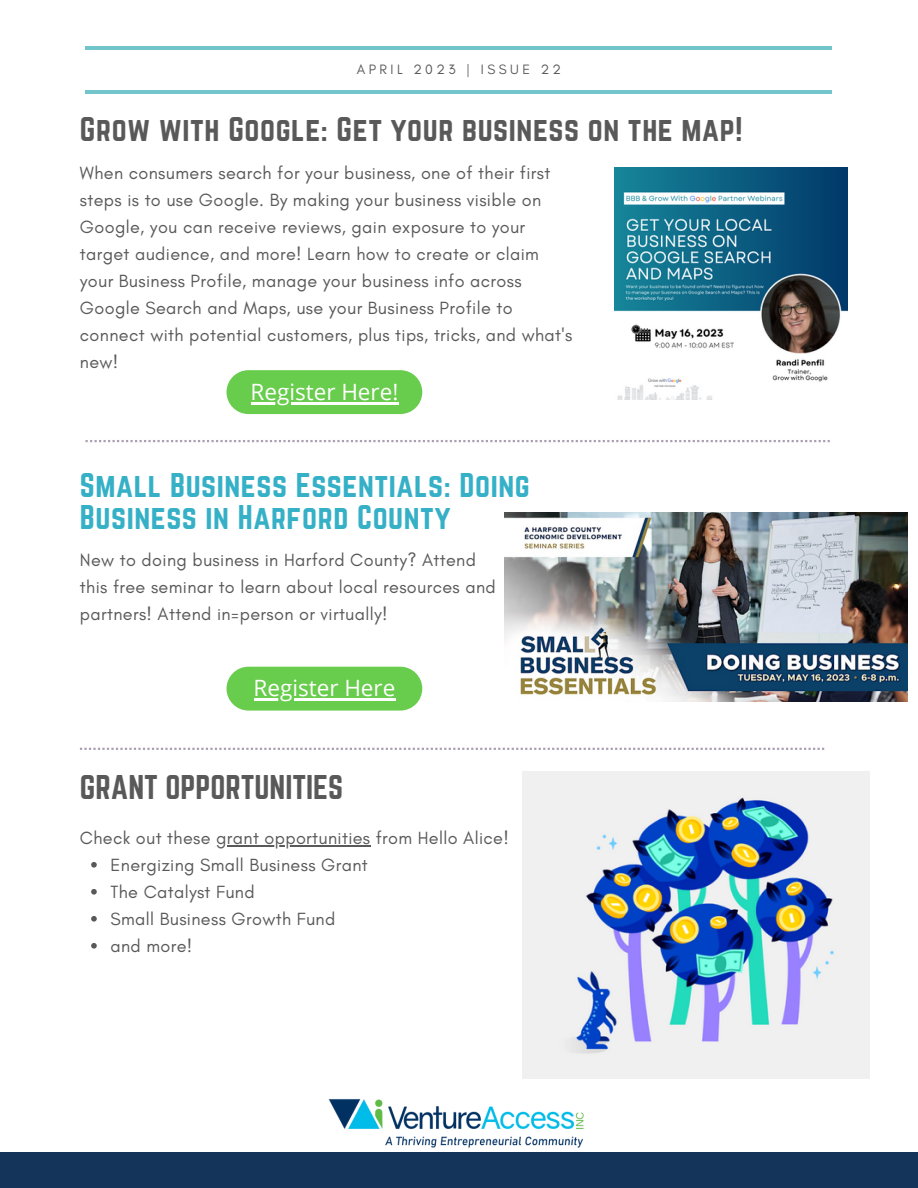
<style>
.page{position:relative;width:918px;height:1188px;background:#fff}
.page>*{position:absolute;margin:0;border:0;box-sizing:border-box;transform-origin:0 0}
.t1{font:30px/31.5px "Norwester";letter-spacing:.02em;color:#35b0c6}
.t2{font:30px "Norwester";letter-spacing:.02em;color:#595959}
.t3{font:30px "Norwester";color:#595959}
.t4{font:22.5px "Open Sans";color:#fff}
.t5{font:18px/27px "Glacial Indifference";letter-spacing:.02em;color:#595959}
.t6{font:13.8px "Glacial Indifference";letter-spacing:.25em;color:#595959}
</style>
<div class="page">
<hr style="left:85px;top:46px;width:747px;height:4px;background:#72c5cb">
<hr style="left:86px;top:90px;width:746px;height:4px;background:#72c5cb">
<div style="left:0;top:1152px;width:918px;height:36px;background:#153459"></div>
<img style="left:328px;top:1099px;width:256px;height:49px">
<svg style="left:85px;top:440px;width:745px;height:2px"></svg>
<svg style="left:80px;top:748px;width:744px;height:2px"></svg>
<div style="left:227px;top:370px;width:195px;height:44px;background:#68cc4c;border-radius:22px"></div>
<div style="left:227px;top:667px;width:195px;height:44px;background:#68cc4c;border-radius:22px"></div>
<img style="left:505px;top:513px;width:402px;height:189px">
<img style="left:522px;top:771px;width:348px;height:307px">
<img style="left:615px;top:167px;width:233px;height:233px">
<hr style="left:251px;top:402px;width:148px;height:3px;background:#fff">
<svg style="left:91px;top:862px;width:6px;height:6px"></svg>
<svg style="left:91px;top:889px;width:6px;height:6px"></svg>
<svg style="left:91px;top:916px;width:6px;height:6px"></svg>
<svg style="left:91px;top:943px;width:6px;height:6px"></svg>
<hr style="left:216px;top:845px;width:155px;height:1px;background:#595959">
<hr style="left:254px;top:698px;width:142px;height:3px;background:#fff">
<p class="t6" style="left:357px;top:61px;width:206px">APRIL 2023 | ISSUE 22</p>
<h1 class="t2" style="left:80px;top:111px;width:664px">Grow with Google: Get your business on the map!</h1>
<p class="t5" style="left:80px;top:159px;width:494px">When consumers search for your business, one of their first steps is to use Google. By making your business visible on Google, you can receive reviews, gain exposure to your target audience, and more! Learn how to create or claim your Business Profile, manage your business info across Google Search and Maps, use your Business Profile to connect with potential customers, plus tips, tricks, and what's new!</p>
<p class="t4" style="left:251px;top:376px;width:149px">Register Here!</p>
<h1 class="t1" style="left:80px;top:469px;width:451px">Small Business Essentials: Doing<br>Business in Harford County</h1>
<p class="t5" style="left:80px;top:546px;width:417px">New to doing business in Harford County? Attend this free seminar to learn about local resources and partners! Attend in=person or virtually!</p>
<p class="t4" style="left:254px;top:672px;width:143px">Register Here</p>
<h1 class="t3" style="left:80px;top:769px;width:265px">GRANT OPPORTUNITIES</h1>
<p class="t5" style="left:80px;top:824px;width:430px">Check out these grant opportunities from Hello Alice!</p>
<p class="t5" style="left:110px;top:851px;width:259px">Energizing Small Business Grant<br>The Catalyst Fund<br>Small Business Growth Fund and more!</p>
</div>
